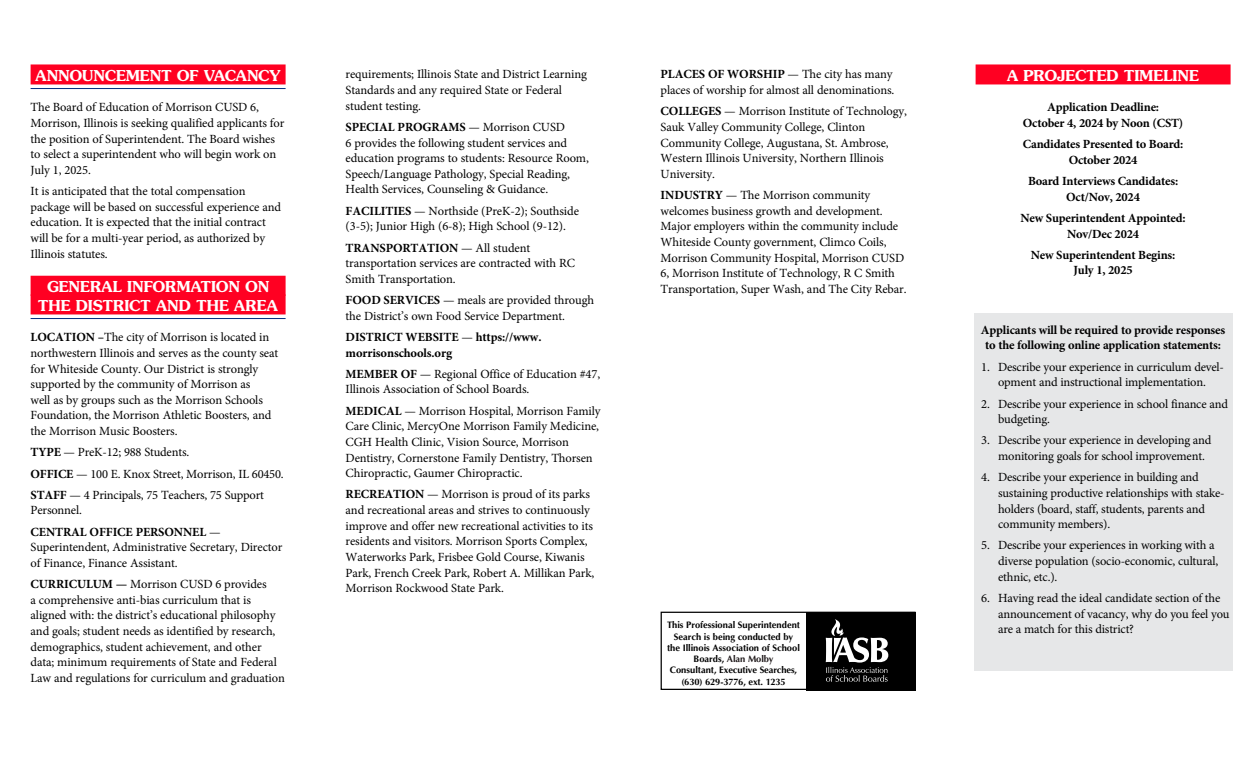
<style>
.page{position:relative;width:1260px;height:765px;background:#fff}
.page>*{position:absolute;margin:0;border:0;box-sizing:border-box;transform-origin:0 0}
.t1{font:600 15px/18.8px "Souvenir Std";color:#fff;text-align:center}
.t2{font:12.5px/15.6px "Minion Pro";letter-spacing:-.01em;color:#000}
.t3{font:700 12.5px/15.6px "Minion Pro";letter-spacing:-.015em;color:#000;text-align:center}
.t4{font:700 9.38px/11.2px "Optima LT Pro";letter-spacing:-.005em;color:#000;text-align:center}
.s1{font-weight:700}
.s2{font-weight:400}
.s3{font-style:italic}
.s4{color:#1f191a}
</style>
<div class="page">
<div style="left:974px;top:313px;width:258px;height:358px;background:#e6e7e8"></div>
<div style="left:31px;top:64px;width:255px;height:20px;background:#f02"></div>
<hr style="left:31px;top:88px;width:255px;height:1px;background:#002b80">
<div style="left:31px;top:276px;width:255px;height:20px;background:#f02"></div>
<div style="left:31px;top:294px;width:255px;height:20px;background:#f02"></div>
<hr style="left:31px;top:318px;width:255px;height:1px;background:#002b80">
<div style="left:976px;top:64px;width:255px;height:20px;background:#f02"></div>
<div style="left:661px;top:612px;width:255px;height:78px;border:1px solid #000"></div>
<div style="left:806px;top:612px;width:110px;height:78px;background:#000"></div>
<svg style="left:826px;top:619px;width:62px;height:63px"></svg>
<p class="t1" style="left:36px;top:66px;width:247px">ANNOUNCEMENT OF VACANCY</p>
<p class="t2" style="left:31px;top:100px;width:255px">The Board of Education of Morrison CUSD 6, Morrison, Illinois is seeking qualified applicants for the position of Superintendent. The Board wishes to select a superintendent who will begin work on July 1, 2025.</p>
<p class="t2" style="left:31px;top:183px;width:252px">It is anticipated that the total compensation package will be based on successful experience and education. It is expected that the initial contract will be for a multi-year period, as authorized by Illinois statutes.</p>
<p class="t1" style="left:38px;top:277px;width:241px">GENERAL INFORMATION ON<br>THE DISTRICT AND THE AREA</p>
<p class="t2" style="left:31px;top:330px;width:249px"><span class="s1">LOCATION –</span>The city of Morrison is located in northwestern Illinois and serves as the county seat for Whiteside County. Our District is strongly supported by the community of Morrison as<br>well as by groups such as the Morrison Schools Foundation, the Morrison Athletic Boosters, and the Morrison Music Boosters.</p>
<p class="t2" style="left:31px;top:442px;width:255px;line-height:21.2px"><span class="s1">TYPE</span> — PreK-12; 988 Students.<br><span class="s1">OFFICE</span> — 100 E. Knox Street, Morrison, IL 60450.<br><span class="s1">STAFF</span> — 4 Principals, 75 Teachers, 75 Support</p>
<p class="t3" style="left:31px;top:500px;width:192px;line-height:21.2px;text-align:left"><span class="s2">Personnel.<br></span>CENTRAL OFFICE PERSONNEL <span class="s2">—</span></p>
<p class="t2" style="left:31px;top:540px;width:253px">Superintendent, Administrative Secretary, Director of Finance, Finance Assistant.</p>
<p class="t2" style="left:31px;top:576px;width:256px"><span class="s1">CURRICULUM —</span> Morrison CUSD 6 provides<br>a comprehensive anti-bias curriculum that is aligned with: the district’s educational philosophy and goals; student needs as identified by research, demographics, student achievement, and other data; minimum requirements of State and Federal Law and regulations for curriculum and graduation</p>
<p class="t2" style="left:346px;top:67px;width:243px">requirements; Illinois State and District Learning<br>Standards and any required State or Federal student testing.</p>
<p class="t2" style="left:346px;top:119px;width:245px"><span class="s1">SPECIAL PROGRAMS</span> <span class="s3">—</span> Morrison CUSD<br>6 provides the following student services and education programs to students: Resource Room, Speech/Language Pathology, Special Reading, Health Services, Counseling &amp; Guidance.</p>
<p class="t2" style="left:346px;top:203px;width:235px"><span class="s1">FACILITIES</span> — Northside (PreK-2); Southside (3-5); Junior High (6-8); High School (9-12).</p>
<p class="t2" style="left:346px;top:240px;width:231px"><span class="s1">TRANSPORTATION</span> — All student transportation services are contracted with RC<br>Smith Transportation.</p>
<p class="t2" style="left:346px;top:292px;width:250px"><span class="s1">FOOD SERVICES</span> — meals are provided through the District’s own Food Service Department.</p>
<p class="t3" style="left:346px;top:329px;width:197px;text-align:left">DISTRICT WEBSITE <span class="s2">—</span> https://www. morrisonschools.org</p>
<p class="t2" style="left:346px;top:366px;width:256px"><span class="s1">MEMBER OF</span> <span class="s3">—</span> Regional Office of Education #47,<br>Illinois Association of School Boards.</p>
<p class="t2" style="left:346px;top:403px;width:257px"><span class="s1">MEDICAL</span> — Morrison Hospital, Morrison Family Care Clinic, MercyOne Morrison Family Medicine, CGH Health Clinic, Vision Source, Morrison Dentistry, Cornerstone Family Dentistry, Thorsen Chiropractic, Gaumer Chiropractic.</p>
<p class="t2" style="left:346px;top:487px;width:250px"><span class="s1">RECREATION</span> — Morrison is proud of its parks and recreational areas and strives to continuously improve and offer new recreational activities to its residents and visitors. Morrison Sports Complex, Waterworks Park, Frisbee Gold Course, Kiwanis Park, French Creek Park, Robert A. Millikan Park, Morrison Rockwood State Park.</p>
<p class="t2" style="left:661px;top:67px;width:235px"><span class="s1">PLACES OF WORSHIP</span> — The city has many places of worship for almost all denominations.</p>
<p class="t2" style="left:661px;top:104px;width:248px"><span class="s1">COLLEGES</span> — Morrison Institute of Technology, Sauk Valley Community College, Clinton Community College, Augustana, St. Ambrose, Western Illinois University, Northern Illinois University.</p>
<p class="t2" style="left:661px;top:187px;width:247px"><span class="s1">INDUSTRY</span> — The Morrison community welcomes business growth and development.<br>Major employers within the community include Whiteside County government, Climco Coils, Morrison Community Hospital, Morrison CUSD 6, Morrison Institute of Technology, R C Smith Transportation, Super Wash, and The City Rebar.</p>
<p class="t4" style="left:667px;top:619px;width:135px">This Professional Superintendent<br>Search is being conducted by the Illinois Association of School<br>Boards, <span class="s4">Alan Molby<br></span>Consultant, Executive Searches, (630) 629-3776, ext. 1235</p>
<p class="t1" style="left:1007px;top:66px;width:193px">A PROJECTED TIMELINE</p>
<p class="t3" style="left:1023px;top:99px;width:162px">Application Deadline:<br>October 4, 2024 by Noon (CST)</p>
<p class="t3" style="left:1023px;top:136px;width:162px">Candidates Presented to Board:<br>October 2024</p>
<p class="t3" style="left:1028px;top:173px;width:152px">Board Interviews Candidates:<br>Oct/Nov, 2024</p>
<p class="t3" style="left:1020px;top:210px;width:167px">New Superintendent Appointed:<br>Nov/Dec 2024</p>
<p class="t3" style="left:1031px;top:247px;width:146px">New Superintendent Begins:<br>July 1, 2025</p>
<p class="t3" style="left:981px;top:322px;width:246px">Applicants will be required to provide responses to the following online application statements:</p>
<p class="t2" style="left:981px;top:359px;width:244px;text-align:center">1. Describe your experience in curriculum devel&shy;opment and instructional implementation.</p>
<p class="t2" style="left:998px;top:396px;width:231px;text-indent:-17px">2. Describe your experience in school finance and budgeting.</p>
<p class="t2" style="left:998px;top:433px;width:215px;text-indent:-17px">3. Describe your experience in developing and monitoring goals for school improvement.</p>
<p class="t2" style="left:998px;top:470px;width:228px;text-indent:-17px">4. Describe your experience in building and sustaining productive relationships with stake&shy;holders (board, staff, students, parents and community members).</p>
<p class="t2" style="left:998px;top:538px;width:222px;text-indent:-17px">5. Describe your experiences in working with a diverse population (socio-economic, cultural, ethnic, etc.).</p>
<p class="t2" style="left:998px;top:590px;width:233px;text-indent:-17px">6. Having read the ideal candidate section of the announcement of vacancy, why do you feel you are a match for this district?</p>
</div>
